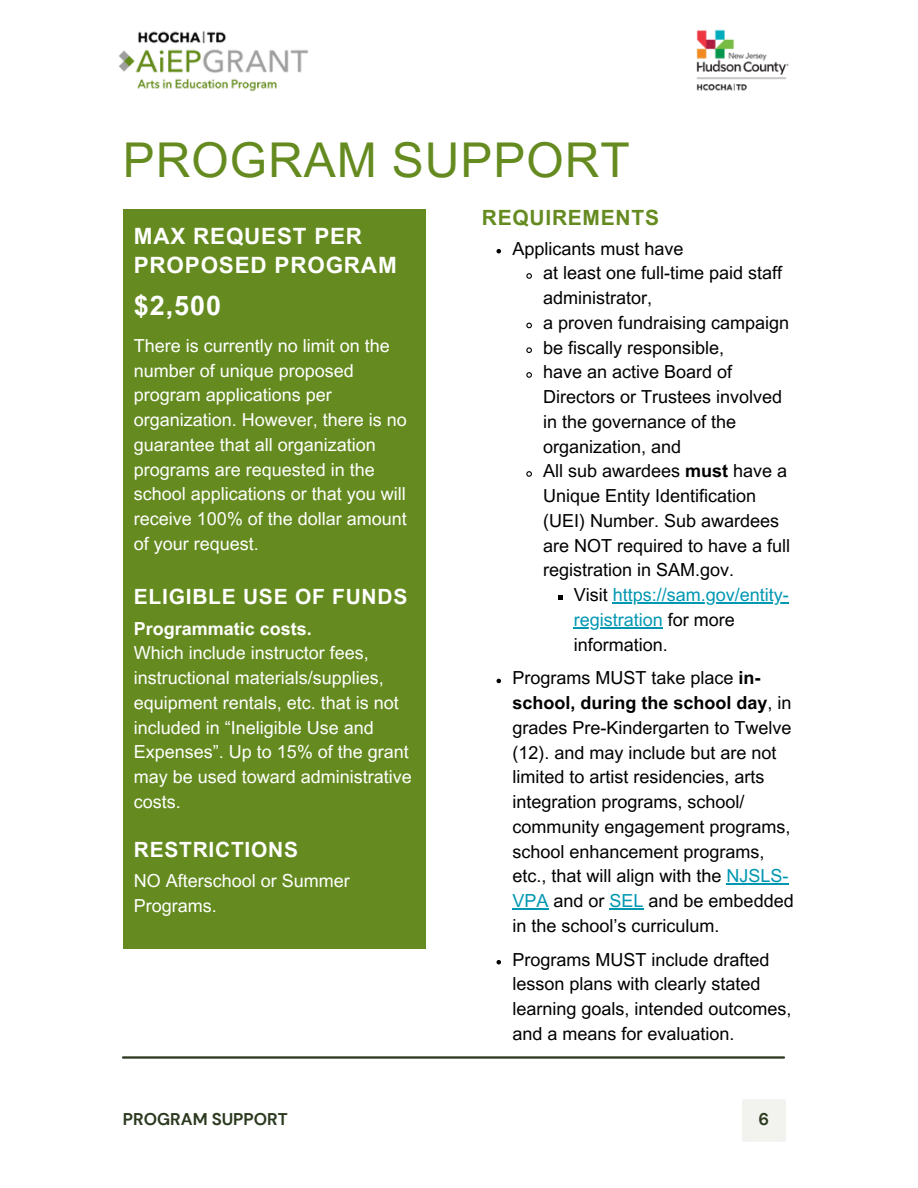
<style>
.page{position:relative;width:918px;height:1188px;background:#fff}
.page>*{position:absolute;margin:0;border:0;box-sizing:border-box;transform-origin:0 0}
.t1{font:48px "Arial MT Pro";letter-spacing:.02em;color:#658b20}
.t2{font:700 27px "Arial MT Pro";color:#fff}
.t3{font:700 22.5px/28.2px "Arial MT Pro";letter-spacing:.035em;color:#fff}
.t4{font:700 21px "Arial MT Pro";letter-spacing:.035em;color:#fff}
.t5{font:700 21px "Arial MT Pro";letter-spacing:.035em;color:#658b20}
.t6{font:18px/24.8px "Arial MT Pro";color:#000}
.t7{font:18px/24.8px "Arial MT Pro";color:#fff}
.t8{font:18px "Arial MT Pro";color:#0097b2}
.t9{font:700 18px "Arial MT Pro";color:#fff}
.t10{font:700 16.95px "DM Sans";color:#2b391f}
.s1{font-weight:700}
.s2{color:#000}
.s3{color:#0097b2}
</style>
<div class="page">
<div style="left:123px;top:209px;width:302px;height:740px;background:#658b20"></div>
<img style="left:123px;top:1057px;width:661px;height:2px">
<img style="left:118px;top:31px;width:191px;height:61px">
<img style="left:696px;top:29px;width:93px;height:62px">
<svg style="left:497px;top:249px;width:4px;height:4px"></svg>
<svg style="left:526px;top:273px;width:6px;height:6px"></svg>
<svg style="left:526px;top:322px;width:6px;height:7px"></svg>
<svg style="left:526px;top:347px;width:6px;height:6px"></svg>
<svg style="left:526px;top:372px;width:6px;height:6px"></svg>
<svg style="left:526px;top:471px;width:6px;height:6px"></svg>
<svg style="left:558px;top:595px;width:5px;height:5px"></svg>
<hr style="left:613px;top:602px;width:176px;height:1px;background:#0097b2">
<hr style="left:574px;top:627px;width:89px;height:1px;background:#0097b2">
<svg style="left:497px;top:679px;width:4px;height:4px"></svg>
<hr style="left:727px;top:883px;width:62px;height:2px;background:#0097b2">
<hr style="left:512px;top:908px;width:37px;height:1px;background:#0097b2">
<hr style="left:610px;top:908px;width:34px;height:1px;background:#0097b2">
<svg style="left:497px;top:960px;width:4px;height:4px"></svg>
<p class="t1" style="left:123px;top:142px;width:508px">PROGRAM SUPPORT</p>
<p class="t3" style="left:134px;top:225px;width:264px">MAX REQUEST PER<br>PROPOSED PROGRAM</p>
<h3 class="t2" style="left:134px;top:295px;width:89px">$2,500</h3>
<p class="t7" style="left:134px;top:335px;width:275px">There is currently no limit on the number of unique proposed program applications per organization. However, there is no guarantee that all organization programs are requested in the school applications or that you will receive 100% of the dollar amount of your request.</p>
<p class="t4" style="left:134px;top:589px;width:275px">ELIGIBLE USE OF FUNDS</p>
<h3 class="t9" style="left:134px;top:621px;width:179px">Programmatic costs.</h3>
<h2 class="t7" style="left:134px;top:643px;width:279px">Which include instructor fees, instructional materials/supplies, equipment rentals, etc. that is not included in “Ineligible Use and<br>Expenses”. Up to 15% of the grant may be used toward administrative costs.</h2>
<h3 class="t4" style="left:134px;top:842px;width:166px">RESTRICTIONS</h3>
<h1 class="t7" style="left:134px;top:871px;width:217px">NO Afterschool or Summer<br>Programs.</h1>
<p class="t5" style="left:482px;top:210px;width:179px">REQUIREMENTS</p>
<p class="t6" style="left:512px;top:238px;width:173px">Applicants must have</p>
<p class="t6" style="left:543px;top:263px;width:241px">at least one full-time paid staff administrator,</p>
<p class="t6" style="left:543px;top:312px;width:248px">a proven fundraising campaign</p>
<p class="t6" style="left:543px;top:337px;width:183px">be fiscally responsible,</p>
<p class="t6" style="left:543px;top:362px;width:241px">have an active Board of<br>Directors or Trustees involved in the governance of the organization, and</p>
<p class="t6" style="left:543px;top:461px;width:249px">All sub awardees <span class="s1">must</span> have a<br>Unique Entity Identification (UEI) Number. Sub awardees are NOT required to have a full registration in SAM.gov.</p>
<p class="t8" style="left:574px;top:588px;width:217px"><span class="s2">Visit</span> https://sam.gov/entity-</p>
<p class="t6" style="left:574px;top:609px;width:163px"><span class="s3">registration</span> for more information.</p>
<p class="t6" style="left:512px;top:668px;width:250px">Programs MUST take place <span class="s1">in-</span></p>
<p class="t6" style="left:512px;top:693px;width:283px"><span class="s1">school, during the school day</span>, in grades Pre-Kindergarten to Twelve (12). and may include but are not limited to artist residencies, arts integration programs, school/ community engagement programs, school enhancement programs, etc., that will align with the <span class="s3">NJSLS-<br>VPA</span> and or <span class="s3">SEL</span> and be embedded in the school’s curriculum.</p>
<p class="t6" style="left:512px;top:949px;width:259px">Programs MUST include drafted lesson plans with clearly stated</p>
<h4 class="t6" style="left:512px;top:999px;width:281px">learning goals, intended outcomes, and a means for evaluation.</h4>
<h3 class="t10" style="left:123px;top:1109px;width:166px">PROGRAM SUPPORT</h3>
<p class="t10" style="left:758px;top:1109px;width:12px">6</p>
</div>
